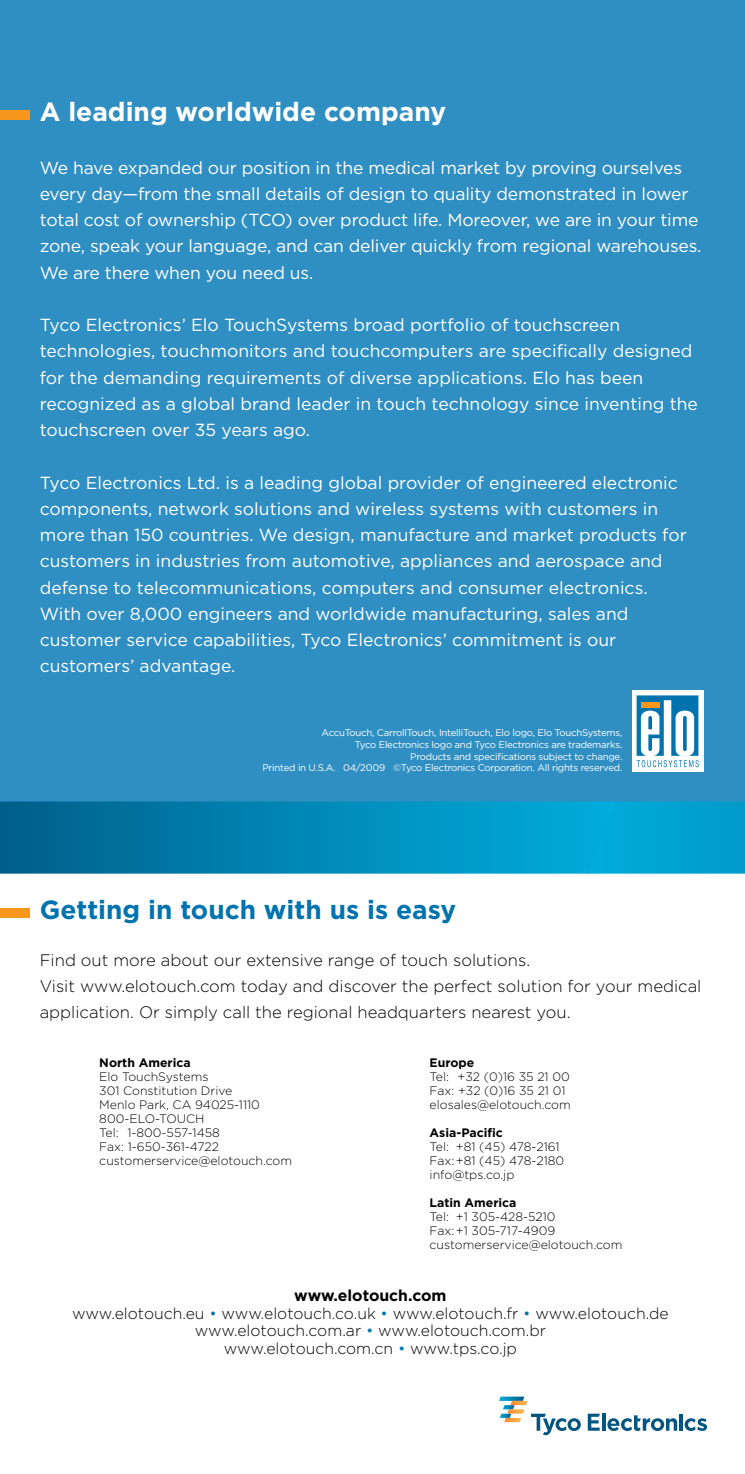
<style>
.page{position:relative;width:745px;height:1474px;background:#fff}
.page>*{position:absolute;margin:0;border:0;box-sizing:border-box;transform-origin:0 0}
.t1{font:700 26.25px "Gotham";color:#0073ae}
.t2{font:700 26.25px "Gotham";color:#fff}
.t3{font:17.5px/26.2px "Gotham";color:#fff}
.t4{font:300 16.62px/26.2px "Gotham";color:#000}
.t5{font:300 15.75px/17.5px "Gotham";color:#000;text-align:center}
.t6{font:300 12.25px/14px "Gotham";color:#000}
.t7{font:700 12.25px "Gotham";color:#000}
.t8{font:9.62px/11.5px "Gotham";letter-spacing:-.025em;color:#fff;text-align:right}
.s1{font-weight:700}
.s2{color:#0073ae}
</style>
<div class="page">
<div style="left:0;top:0;width:744px;height:804px;background:#308fc2"></div>
<div style="left:616px;top:801px;width:128px;height:72px;background:#00a2d0"></div>
<svg style="left:0;top:801px;width:616px;height:72px;background:#0086b4"></svg>
<div style="left:631px;top:690px;width:71px;height:82px;background:#fff"></div>
<svg style="left:636px;top:695px;width:62px;height:72px"></svg>
<svg style="left:682px;top:716px;width:4px;height:35px"></svg>
<div style="left:641px;top:702px;width:18px;height:5px;background:#f8971d"></div>
<svg style="left:587px;top:1413px;width:12px;height:17px"></svg>
<svg style="left:602px;top:1413px;width:3px;height:17px"></svg>
<svg style="left:607px;top:1414px;width:99px;height:16px"></svg>
<svg style="left:499px;top:1396px;width:81px;height:39px"></svg>
<div style="left:0;top:110px;width:29px;height:10px;background:#f8971d"></div>
<div style="left:0;top:908px;width:29px;height:9px;background:#f8971d"></div>
<h1 class="t2" style="left:40px;top:96px;width:407px">A leading worldwide company</h1>
<p class="t3" style="left:40px;top:154px;width:663px">We have expanded our position in the medical market by proving ourselves every day—from the small details of design to quality demonstrated in lower total cost of ownership (TCO) over product life. Moreover, we are in your time zone, speak your language, and can deliver quickly from regional warehouses.<br>We are there when you need us.</p>
<p class="t3" style="left:40px;top:311px;width:659px">Tyco Electronics’ Elo TouchSystems broad portfolio of touchscreen technologies, touchmonitors and touchcomputers are specifically designed for the demanding requirements of diverse applications. Elo has been recognized as a global brand leader in touch technology since inventing the touchscreen over 35 years ago.</p>
<p class="t3" style="left:40px;top:469px;width:648px">Tyco Electronics Ltd. is a leading global provider of engineered electronic components, network solutions and wireless systems with customers in more than 150 countries. We design, manufacture and market products for customers in industries from automotive, appliances and aerospace and defense to telecommunications, computers and consumer electronics.<br>With over 8,000 engineers and worldwide manufacturing, sales and customer service capabilities, Tyco Electronics’ commitment is our customers’ advantage.</p>
<p class="t8" style="left:262px;top:727px;width:361px">AccuTouch, CarrollTouch, IntelliTouch, Elo logo, Elo TouchSystems,<br>Tyco Electronics logo and Tyco Electronics are trademarks.<br>Products and specifications subject to change.<br>Printed in U.S.A. 04/2009 ©Tyco Electronics Corporation. All rights reserved.</p>
<h1 class="t1" style="left:40px;top:894px;width:418px">Getting in touch with us is easy</h1>
<p class="t4" style="left:40px;top:946px;width:662px">Find out more about our extensive range of touch solutions.<br>Visit www.elotouch.com today and discover the perfect solution for your medical application. Or simply call the regional headquarters nearest you.</p>
<p class="t7" style="left:99px;top:1055px;width:93px">North America</p>
<p class="t6" style="left:99px;top:1069px;width:194px">Elo TouchSystems<br>301 Constitution Drive<br>Menlo Park, CA 94025-1110<br>800-ELO-TOUCH<br>Tel: 1-800-557-1458<br>Fax: 1-650-361-4722 customerservice@elotouch.com</p>
<p class="t7" style="left:429px;top:1055px;width:46px">Europe</p>
<p class="t6" style="left:429px;top:1069px;width:142px">Tel: +32 (0)16 35 21 00<br>Fax: +32 (0)16 35 21 01 elosales@elotouch.com</p>
<p class="t7" style="left:429px;top:1125px;width:75px">Asia-Pacific</p>
<p class="t6" style="left:429px;top:1139px;width:136px">Tel: +81 (45) 478-2161<br>Fax:+81 (45) 478-2180 info@tps.co.jp</p>
<p class="t7" style="left:429px;top:1195px;width:88px">Latin America</p>
<p class="t6" style="left:429px;top:1209px;width:194px">Tel: +1 305-428-5210<br>Fax:+1 305-717-4909 customerservice@elotouch.com</p>
<p class="t5" style="left:72px;top:1286px;width:597px"><span class="s1">www.elotouch.com<br></span>www.elotouch.eu <span class="s2">•</span> www.elotouch.co.uk <span class="s2">•</span> www.elotouch.fr <span class="s2">•</span> www.elotouch.de www.elotouch.com.ar <span class="s2">•</span> www.elotouch.com.br<br>www.elotouch.com.cn <span class="s2">•</span> www.tps.co.jp</p>
</div>
